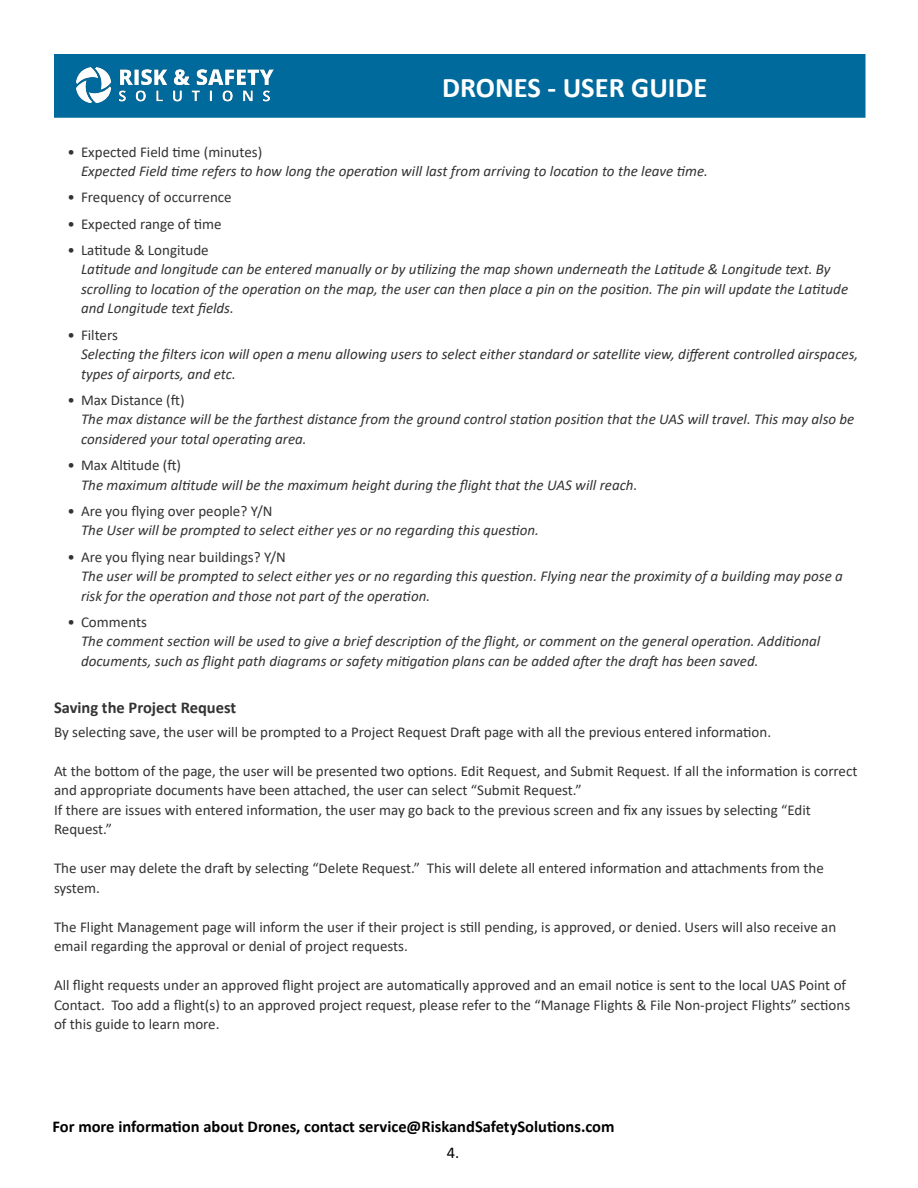
<style>
.page{position:relative;width:918px;height:1188px;background:#fff}
.page>*{position:absolute;margin:0;border:0;box-sizing:border-box;transform-origin:0 0}
.t1{font:700 28.5px "Calibri";color:#fff}
.t2{font:700 16.5px "Calibri";color:#000}
.t3{font:700 16.5px "Calibri";color:#333}
.t4{font:16.5px "Calibri";color:#000}
.t5{font:15px/19.5px "Calibri";color:#333}
.t6{font:italic 15px/19.5px "Calibri";color:#333}
</style>
<div class="page">
<div style="left:54px;top:54px;width:812px;height:64px;background:#006a9c;border:2px solid #006a9c"></div>
<img style="left:77px;top:68px;width:196px;height:35px">
<h1 class="t1" style="left:442px;top:67px;width:267px">DRONES - USER GUIDE</h1>
<p class="t5" style="left:68px;top:142px;width:196px">• Expected Field time (minutes)</p>
<p class="t6" style="left:81px;top:161px;width:629px">Expected Field time refers to how long the operation will last from arriving to location to the leave time.</p>
<p class="t5" style="left:68px;top:187px;width:166px">• Frequency of occurrence</p>
<p class="t5" style="left:68px;top:214px;width:156px">• Expected range of time</p>
<p class="t5" style="left:68px;top:240px;width:143px">• Latitude &amp; Longitude</p>
<p class="t6" style="left:81px;top:259px;width:769px">Latitude and longitude can be entered manually or by utilizing the map shown underneath the Latitude &amp; Longitude text. By scrolling to location of the operation on the map, the user can then place a pin on the position. The pin will update the Latitude and Longitude text fields.</p>
<p class="t5" style="left:68px;top:325px;width:52px">• Filters</p>
<p class="t6" style="left:81px;top:344px;width:779px">Selecting the filters icon will open a menu allowing users to select either standard or satellite view, different controlled airspaces, types of airports, and etc.</p>
<p class="t5" style="left:68px;top:390px;width:119px">• Max Distance (ft)</p>
<p class="t6" style="left:81px;top:409px;width:775px">The max distance will be the farthest distance from the ground control station position that the UAS will travel. This may also be considered your total operating area.</p>
<p class="t5" style="left:68px;top:455px;width:115px">• Max Altitude (ft)</p>
<p class="t6" style="left:81px;top:474px;width:558px">The maximum altitude will be the maximum height during the flight that the UAS will reach.</p>
<p class="t5" style="left:68px;top:501px;width:207px">• Are you flying over people? Y/N</p>
<p class="t6" style="left:81px;top:520px;width:460px">The User will be prompted to select either yes or no regarding this question.</p>
<p class="t5" style="left:68px;top:547px;width:220px">• Are you flying near buildings? Y/N</p>
<p class="t6" style="left:81px;top:566px;width:764px">The user will be prompted to select either yes or no regarding this question. Flying near the proximity of a building may pose a risk for the operation and those not part of the operation.</p>
<p class="t5" style="left:68px;top:612px;width:81px">• Comments</p>
<p class="t6" style="left:81px;top:631px;width:741px">The comment section will be used to give a brief description of the flight, or comment on the general operation. Additional documents, such as flight path diagrams or safety mitigation plans can be added after the draft has been saved.</p>
<p class="t3" style="left:54px;top:696px;width:184px">Saving the Project Request</p>
<p class="t5" style="left:54px;top:721px;width:719px">By selecting save, the user will be prompted to a Project Request Draft page with all the previous entered information.</p>
<p class="t5" style="left:54px;top:760px;width:805px">At the bottom of the page, the user will be presented two options. Edit Request, and Submit Request. If all the information is correct and appropriate documents have been attached, the user can select “Submit Request.”<br>If there are issues with entered information, the user may go back to the previous screen and fix any issues by selecting “Edit Request.”</p>
<p class="t5" style="left:54px;top:858px;width:771px">The user may delete the draft by selecting “Delete Request.” This will delete all entered information and attachments from the system.</p>
<p class="t5" style="left:54px;top:916px;width:784px">The Flight Management page will inform the user if their project is still pending, is approved, or denied. Users will also receive an email regarding the approval or denial of project requests.</p>
<p class="t5" style="left:54px;top:975px;width:798px">All flight requests under an approved flight project are automatically approved and an email notice is sent to the local UAS Point of<br>Contact. Too add a flight(s) to an approved project request, please refer to the “Manage Flights &amp; File Non-project Flights” sections of this guide to learn more.</p>
<p class="t2" style="left:52px;top:1115px;width:564px">For more information about Drones, contact service@RiskandSafetySolutions.com</p>
<p class="t4" style="left:447px;top:1141px;width:14px">4.</p>
</div>
